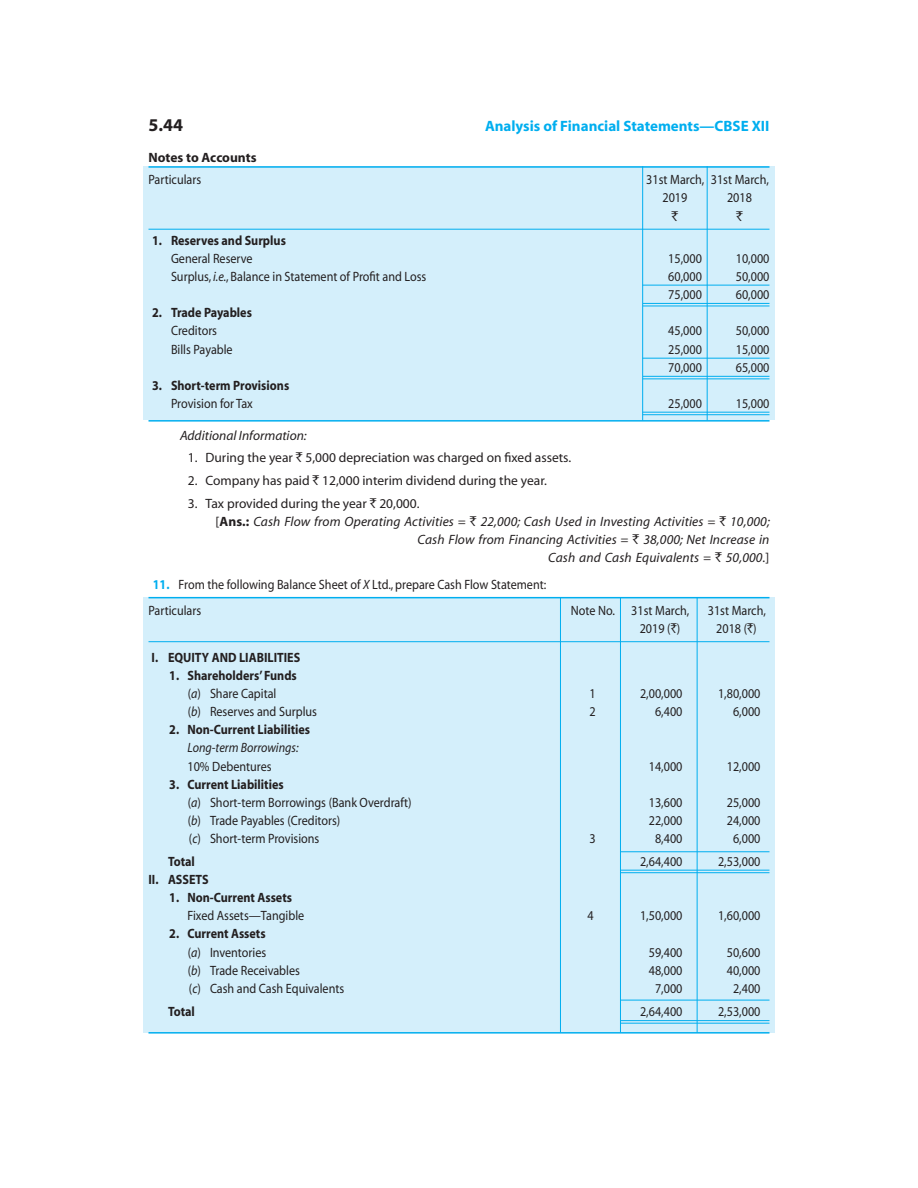
<style>
.page{position:relative;width:918px;height:1188px;background:#fff}
.page>*{position:absolute;margin:0;border:0;box-sizing:border-box;transform-origin:0 0}
.t1{font:700 18px "Myriad";color:#231f20}
.t2{font:700 15px "Myriad";color:#00aeef}
.P_L{font:13.5px "Myriad";color:#231f20;scale:.9 1}
.quest{font:italic 13.5px/18.1px "Myriad";letter-spacing:.01em;color:#231f20;text-align:right}
.Indent{font:13.5px "Myriad";color:#231f20}
.upline{font:13.5px "Myriad";color:#231f20;scale:.9 1}
.P_L-2{font:700 13.5px "Myriad";color:#231f20;scale:.9 1}
.upline-2{font:700 13.5px "Myriad";color:#231f20;scale:.9 1}
.beline{font:13.5px "Myriad";color:#231f20;scale:.9 1}
.Indent-2{font:italic 13.5px "Myriad";color:#231f20}
.P_L-3{font:italic 13.5px "Myriad";color:#231f20;scale:.9 1}
.P_L-4{font:700 13.5px "Myriad";color:#231f20}
.beline-2{font:700 13.5px "Myriad";color:#231f20;scale:.9 1}
.t3{font:13.5px "Rupee Foradian";color:#231f20}
.s1{font-style:italic}
.s2{font-family:"Rupee Foradian"}
.s3{font-style:normal}
.s4{font-weight:700;font-style:normal}
.s5{font-family:"Rupee Foradian";font-style:normal}
.s6{font-weight:700;color:#00aeef}
</style>
<div class="page">
<div style="left:143px;top:167px;width:632px;height:253px;background:#d4effb"></div>
<div style="left:143px;top:597px;width:632px;height:436px;background:#d4effb"></div>
<hr style="left:697px;top:598px;width:1px;height:435px;background:#00aeef">
<hr style="left:620px;top:598px;width:1px;height:434px;background:#00aeef">
<hr style="left:560px;top:597px;width:1px;height:435px;background:#00aeef">
<hr style="left:621px;top:870px;width:148px;height:1px;background:#00aeef">
<hr style="left:620px;top:872px;width:150px;height:1px;background:#00aeef">
<hr style="left:620px;top:851px;width:150px;height:1px;background:#00aeef">
<hr style="left:621px;top:1020px;width:148px;height:1px;background:#00aeef">
<hr style="left:620px;top:1023px;width:150px;height:1px;background:#00aeef">
<hr style="left:620px;top:1000px;width:150px;height:1px;background:#00aeef">
<hr style="left:148px;top:166px;width:622px;height:2px;background:#00aeef">
<hr style="left:148px;top:229px;width:622px;height:1px;background:#00aeef">
<hr style="left:148px;top:420px;width:622px;height:2px;background:#00aeef">
<hr style="left:148px;top:597px;width:622px;height:1px;background:#00aeef">
<hr style="left:148px;top:641px;width:622px;height:1px;background:#00aeef">
<hr style="left:148px;top:1032px;width:622px;height:2px;background:#00aeef">
<hr style="left:643px;top:303px;width:127px;height:1px;background:#00aeef">
<hr style="left:643px;top:306px;width:127px;height:1px;background:#00aeef">
<hr style="left:642px;top:285px;width:127px;height:1px;background:#00aeef">
<hr style="left:643px;top:376px;width:127px;height:1px;background:#00aeef">
<hr style="left:643px;top:378px;width:126px;height:1px;background:#00aeef">
<hr style="left:642px;top:358px;width:127px;height:1px;background:#00aeef">
<hr style="left:642px;top:412px;width:127px;height:1px;background:#00aeef">
<hr style="left:643px;top:414px;width:126px;height:1px;background:#00aeef">
<hr style="left:707px;top:166px;width:1px;height:254px;background:#00aeef">
<hr style="left:642px;top:166px;width:1px;height:254px;background:#00aeef">
<h1 class="t1" style="left:148px;top:115px;width:36px">5.44</h1>
<p class="t2" style="left:485px;top:118px;width:286px">Analysis of Financial Statements—CBSE XII</p>
<p class="P_L-4" style="left:148px;top:150px;width:110px">Notes to Accounts</p>
<p class="P_L" style="left:148px;top:173px;width:60px">Particulars</p>
<p class="P_L" style="left:646px;top:173px;width:138px">31st March, 31st March,</p>
<p class="P_L" style="left:663px;top:191px;width:29px">2019</p>
<p class="P_L" style="left:727px;top:191px;width:29px">2018</p>
<p class="t3" style="left:672px;top:208px;width:8px">`</p>
<p class="t3" style="left:736px;top:208px;width:8px">`</p>
<p class="P_L-2" style="left:152px;top:233px;width:150px">1. Reserves and Surplus</p>
<p class="P_L" style="left:171px;top:252px;width:92px">General Reserve</p>
<p class="P_L" style="left:668px;top:252px;width:39px">15,000</p>
<p class="P_L" style="left:736px;top:252px;width:39px">10,000</p>
<p class="P_L" style="left:171px;top:270px;width:285px">Surplus, <span class="s1">i.e.</span>, Balance in Statement of Profit and Loss</p>
<p class="P_L" style="left:668px;top:270px;width:39px">60,000</p>
<p class="P_L" style="left:736px;top:270px;width:39px">50,000</p>
<p class="P_L" style="left:668px;top:288px;width:39px">75,000</p>
<p class="P_L" style="left:736px;top:288px;width:39px">60,000</p>
<p class="P_L-2" style="left:152px;top:306px;width:113px">2. Trade Payables</p>
<p class="P_L" style="left:171px;top:324px;width:53px">Creditors</p>
<p class="P_L" style="left:668px;top:324px;width:39px">45,000</p>
<p class="P_L" style="left:736px;top:324px;width:39px">50,000</p>
<p class="P_L" style="left:171px;top:342px;width:70px">Bills Payable</p>
<p class="P_L" style="left:668px;top:342px;width:39px">25,000</p>
<p class="P_L" style="left:736px;top:342px;width:39px">15,000</p>
<p class="P_L" style="left:668px;top:361px;width:39px">70,000</p>
<p class="P_L" style="left:736px;top:361px;width:39px">65,000</p>
<p class="P_L-2" style="left:152px;top:378px;width:154px">3. Short-term Provisions</p>
<p class="P_L" style="left:171px;top:397px;width:93px">Provision for Tax</p>
<p class="P_L" style="left:668px;top:397px;width:39px">25,000</p>
<p class="P_L" style="left:736px;top:397px;width:39px">15,000</p>
<p class="Indent-2" style="left:180px;top:429px;width:128px">Additional Information:</p>
<p class="Indent" style="left:188px;top:451px;width:385px">1. During the year <span class="s2">`</span> 5,000 depreciation was charged on fixed assets.</p>
<p class="Indent" style="left:188px;top:474px;width:361px">2. Company has paid <span class="s2">`</span> 12,000 interim dividend during the year.</p>
<p class="Indent" style="left:188px;top:496px;width:233px">3. Tax provided during the year <span class="s2">`</span> 20,000.</p>
<p class="quest" style="left:215px;top:513px;width:556px"><span class="s3">[</span><span class="s4">Ans.:</span> Cash Flow from Operating Activities = <span class="s5">`</span> 22,000; Cash Used in Investing Activities = <span class="s5">`</span> 10,000;<br>Cash Flow from Financing Activities = <span class="s5">`</span> 38,000; Net Increase in<br>Cash and Cash Equivalents = <span class="s5">`</span> 50,000.<span class="s3">]</span></p>
<p class="P_L" style="left:153px;top:578px;width:439px"><span class="s6">11.</span> From the following Balance Sheet of <span class="s1">X</span> Ltd., prepare Cash Flow Statement:</p>
<p class="upline" style="left:148px;top:604px;width:60px">Particulars</p>
<p class="upline" style="left:571px;top:604px;width:133px">Note No. 31st March,</p>
<p class="upline" style="left:708px;top:604px;width:66px">31st March,</p>
<p class="upline" style="left:640px;top:622px;width:46px">2019 (<span class="s2">`</span>)</p>
<p class="upline" style="left:716px;top:622px;width:46px">2018 (<span class="s2">`</span>)</p>
<p class="upline-2" style="left:152px;top:650px;width:167px">I. EQUITY AND LIABILITIES</p>
<p class="upline-2" style="left:169px;top:668px;width:143px">1. Shareholders’ Funds</p>
<p class="upline" style="left:188px;top:687px;width:100px">(<span class="s1">a</span>) Share Capital</p>
<p class="upline" style="left:589px;top:687px;width:8px">1</p>
<p class="upline" style="left:640px;top:687px;width:49px">2,00,000</p>
<p class="upline" style="left:718px;top:687px;width:49px">1,80,000</p>
<p class="P_L" style="left:188px;top:705px;width:145px">(<span class="s1">b</span>) Reserves and Surplus</p>
<p class="P_L" style="left:589px;top:705px;width:8px">2</p>
<p class="P_L" style="left:655px;top:705px;width:32px">6,400</p>
<p class="P_L" style="left:733px;top:705px;width:32px">6,000</p>
<p class="P_L-2" style="left:169px;top:723px;width:158px">2. Non-Current Liabilities</p>
<p class="P_L-3" style="left:188px;top:741px;width:125px">Long-term Borrowings:</p>
<p class="P_L" style="left:188px;top:759px;width:95px">10% Debentures</p>
<p class="P_L" style="left:649px;top:759px;width:39px">14,000</p>
<p class="P_L" style="left:727px;top:759px;width:39px">12,000</p>
<p class="P_L-2" style="left:169px;top:777px;width:129px">3. Current Liabilities</p>
<p class="P_L" style="left:188px;top:796px;width:250px">(<span class="s1">a</span>) Short-term Borrowings (Bank Overdraft)</p>
<p class="P_L" style="left:649px;top:796px;width:39px">13,600</p>
<p class="P_L" style="left:727px;top:796px;width:39px">25,000</p>
<p class="P_L" style="left:188px;top:814px;width:171px">(<span class="s1">b</span>) Trade Payables (Creditors)</p>
<p class="P_L" style="left:649px;top:814px;width:39px">22,000</p>
<p class="P_L" style="left:727px;top:814px;width:39px">24,000</p>
<p class="P_L" style="left:189px;top:832px;width:146px">(<span class="s1">c</span>) Short-term Provisions</p>
<p class="P_L" style="left:589px;top:832px;width:8px">3</p>
<p class="P_L" style="left:655px;top:832px;width:32px">8,400</p>
<p class="P_L" style="left:733px;top:832px;width:32px">6,000</p>
<p class="beline-2" style="left:168px;top:854px;width:31px">Total</p>
<p class="beline" style="left:640px;top:855px;width:49px">2,64,400</p>
<p class="beline" style="left:718px;top:855px;width:49px">2,53,000</p>
<p class="upline-2" style="left:148px;top:873px;width:68px">II. ASSETS</p>
<p class="upline-2" style="left:169px;top:891px;width:138px">1. Non-Current Assets</p>
<p class="upline" style="left:188px;top:909px;width:131px">Fixed Assets—Tangible</p>
<p class="upline" style="left:588px;top:909px;width:8px">4</p>
<p class="upline" style="left:640px;top:909px;width:49px">1,50,000</p>
<p class="upline" style="left:718px;top:909px;width:49px">1,60,000</p>
<p class="P_L-2" style="left:169px;top:927px;width:109px">2. Current Assets</p>
<p class="P_L" style="left:188px;top:945px;width:89px">(<span class="s1">a</span>) Inventories</p>
<p class="P_L" style="left:649px;top:945px;width:39px">59,400</p>
<p class="P_L" style="left:727px;top:945px;width:39px">50,600</p>
<p class="P_L" style="left:188px;top:964px;width:126px">(<span class="s1">b</span>) Trade Receivables</p>
<p class="P_L" style="left:649px;top:964px;width:39px">48,000</p>
<p class="P_L" style="left:727px;top:964px;width:39px">40,000</p>
<p class="P_L" style="left:189px;top:982px;width:174px">(<span class="s1">c</span>) Cash and Cash Equivalents</p>
<p class="P_L" style="left:655px;top:982px;width:32px">7,000</p>
<p class="P_L" style="left:733px;top:982px;width:32px">2,400</p>
<p class="beline-2" style="left:168px;top:1004px;width:31px">Total</p>
<p class="beline" style="left:640px;top:1004px;width:49px">2,64,400</p>
<p class="beline" style="left:718px;top:1004px;width:49px">2,53,000</p>
</div>
